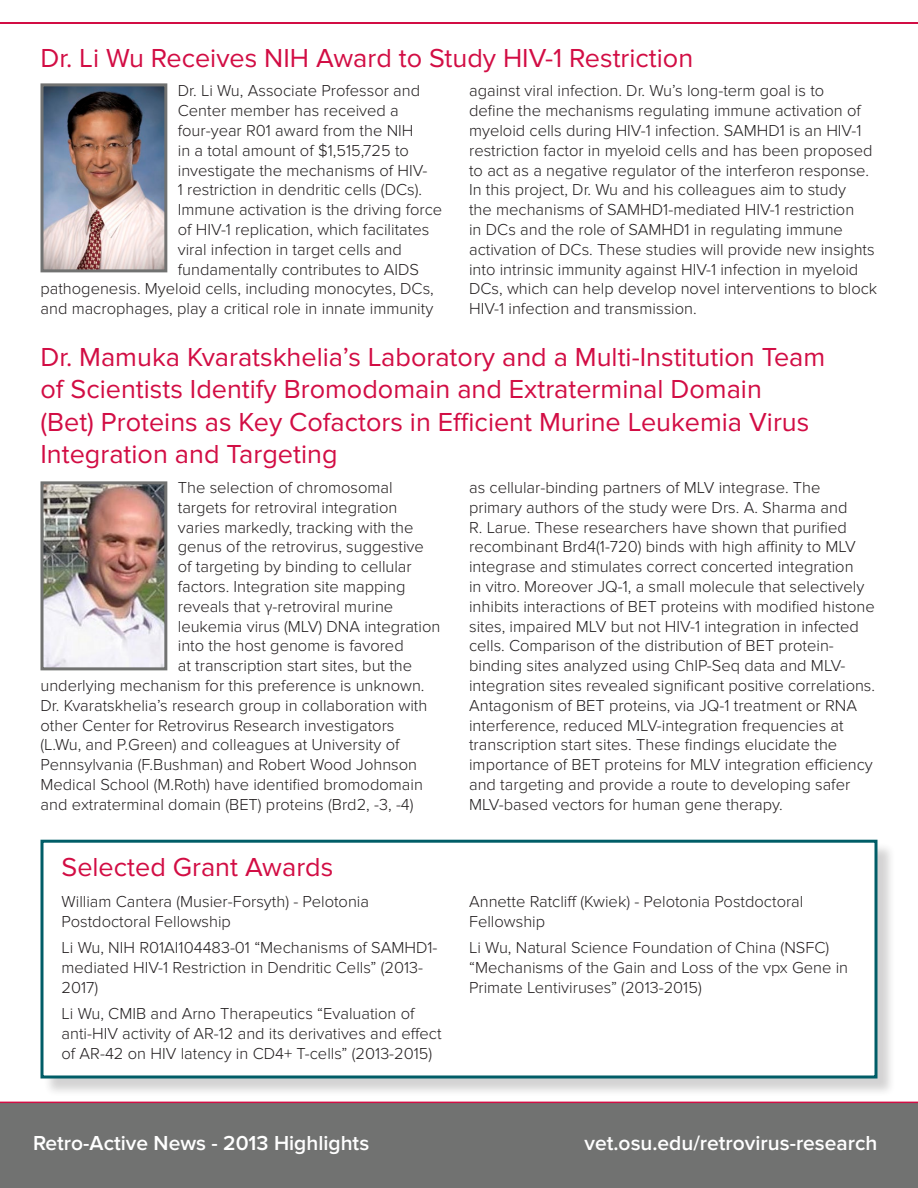
<style>
.page{position:relative;width:918px;height:1188px;background:#fff}
.page>*{position:absolute;margin:0;border:0;box-sizing:border-box;transform-origin:0 0}
.t1{font:27px/32.4px "Proxima Nova";color:#d20d44}
.t2{font:600 21px "Proxima Nova";color:#fff}
.t3{font:300 16.5px/19.8px "Proxima Nova";color:#231f20}
</style>
<div class="page">
<div style="left:0;top:1102px;width:918px;height:86px;background:#717271"></div>
<div style="left:43px;top:842px;width:853px;height:255px;background:#231f20;opacity:.2"></div>
<div style="left:40px;top:840px;width:838px;height:238px;background:#fff;border:3px solid #005d67"></div>
<hr style="left:0;top:22px;width:918px;height:2px;background:#d20d44">
<img style="left:44px;top:87px;width:119px;height:181px">
<div style="left:40px;top:83px;width:127px;height:189px;border:3px solid #717271"></div>
<img style="left:44px;top:485px;width:119px;height:181px">
<div style="left:40px;top:481px;width:127px;height:189px;border:3px solid #717271"></div>
<p class="t1" style="left:40px;top:42px;width:654px">Dr. Li Wu Receives NIH Award to Study HIV-1 Restriction</p>
<p class="t3" style="left:178px;top:81px;width:244px">Dr. Li Wu, Associate Professor and</p>
<p class="t3" style="left:178px;top:101px;width:222px">Center member has received a</p>
<p class="t3" style="left:178px;top:121px;width:237px">four-year R01 award from the NIH</p>
<p class="t3" style="left:178px;top:141px;width:233px">in a total amount of $1,515,725 to</p>
<p class="t3" style="left:178px;top:160px;width:251px">investigate the mechanisms of HIV-</p>
<p class="t3" style="left:178px;top:180px;width:246px">1 restriction in dendritic cells (DCs).</p>
<p class="t3" style="left:178px;top:200px;width:266px">Immune activation is the driving force</p>
<p class="t3" style="left:178px;top:220px;width:253px">of HIV-1 replication, which facilitates</p>
<p class="t3" style="left:178px;top:240px;width:226px">viral infection in target cells and</p>
<p class="t3" style="left:178px;top:259px;width:243px">fundamentally contributes to AIDS</p>
<p class="t3" style="left:40px;top:279px;width:395px">pathogenesis. Myeloid cells, including monocytes, DCs,</p>
<p class="t3" style="left:40px;top:299px;width:394px">and macrophages, play a critical role in innate immunity</p>
<p class="t3" style="left:469px;top:81px;width:410px">against viral infection. Dr. Wu’s long-term goal is to<br>define the mechanisms regulating immune activation of myeloid cells during HIV-1 infection. SAMHD1 is an HIV-1 restriction factor in myeloid cells and has been proposed to act as a negative regulator of the interferon response.<br>In this project, Dr. Wu and his colleagues aim to study<br>the mechanisms of SAMHD1-mediated HIV-1 restriction<br>in DCs and the role of SAMHD1 in regulating immune activation of DCs. These studies will provide new insights into intrinsic immunity against HIV-1 infection in myeloid DCs, which can help develop novel interventions to block HIV-1 infection and transmission.</p>
<p class="t1" style="left:40px;top:341px;width:786px">Dr. Mamuka Kvaratskhelia’s Laboratory and a Multi-Institution Team of Scientists Identify Bromodomain and Extraterminal Domain<br>(Bet) Proteins as Key Cofactors in Efficient Murine Leukemia Virus Integration and Targeting</p>
<p class="t3" style="left:178px;top:478px;width:216px">The selection of chromosomal</p>
<p class="t3" style="left:178px;top:498px;width:221px">targets for retroviral integration</p>
<p class="t3" style="left:178px;top:517px;width:237px">varies markedly, tracking with the</p>
<p class="t3" style="left:178px;top:537px;width:247px">genus of the retrovirus, suggestive</p>
<p class="t3" style="left:178px;top:557px;width:235px">of targeting by binding to cellular</p>
<p class="t3" style="left:178px;top:577px;width:229px">factors. Integration site mapping</p>
<p class="t3" style="left:178px;top:597px;width:217px">reveals that γ-retroviral murine</p>
<p class="t3" style="left:178px;top:616px;width:264px">leukemia virus (MLV) DNA integration</p>
<p class="t3" style="left:178px;top:636px;width:227px">into the host genome is favored</p>
<p class="t3" style="left:178px;top:656px;width:236px">at transcription start sites, but the</p>
<p class="t3" style="left:40px;top:676px;width:386px">underlying mechanism for this preference is unknown.</p>
<p class="t3" style="left:40px;top:696px;width:388px">Dr. Kvaratskhelia’s research group in collaboration with</p>
<p class="t3" style="left:40px;top:715px;width:355px">other Center for Retrovirus Research investigators</p>
<p class="t3" style="left:40px;top:735px;width:361px">(L.Wu, and P.Green) and colleagues at University of</p>
<p class="t3" style="left:40px;top:755px;width:378px">Pennsylvania (F.Bushman) and Robert Wood Johnson</p>
<p class="t3" style="left:40px;top:775px;width:384px">Medical School (M.Roth) have identified bromodomain</p>
<p class="t3" style="left:40px;top:795px;width:375px">and extraterminal domain (BET) proteins (Brd2, -3, -4)</p>
<p class="t1" style="left:62px;top:851px;width:273px">Selected Grant Awards</p>
<p class="t3" style="left:62px;top:892px;width:309px">William Cantera (Musier-Forsyth) - Pelotonia<br>Postdoctoral Fellowship</p>
<p class="t3" style="left:62px;top:938px;width:377px">Li Wu, NIH R01AI104483-01 “Mechanisms of SAMHD1- mediated HIV-1 Restriction in Dendritic Cells” (2013-<br>2017)</p>
<p class="t3" style="left:62px;top:1004px;width:381px">Li Wu, CMIB and Arno Therapeutics “Evaluation of anti-HIV activity of AR-12 and its derivatives and effect of AR-42 on HIV latency in CD4+ T-cells” (2013-2015)</p>
<p class="t3" style="left:469px;top:478px;width:408px">as cellular-binding partners of MLV integrase. The primary authors of the study were Drs. A. Sharma and<br>R. Larue. These researchers have shown that purified recombinant Brd4(1-720) binds with high affinity to MLV integrase and stimulates correct concerted integration<br>in vitro. Moreover JQ-1, a small molecule that selectively inhibits interactions of BET proteins with modified histone sites, impaired MLV but not HIV-1 integration in infected cells. Comparison of the distribution of BET protein&shy;binding sites analyzed using ChIP-Seq data and MLV&shy;integration sites revealed significant positive correlations.<br>Antagonism of BET proteins, via JQ-1 treatment or RNA interference, reduced MLV-integration frequencies at transcription start sites. These findings elucidate the importance of BET proteins for MLV integration efficiency and targeting and provide a route to developing safer MLV-based vectors for human gene therapy.</p>
<p class="t3" style="left:469px;top:892px;width:336px">Annette Ratcliff (Kwiek) - Pelotonia Postdoctoral<br>Fellowship</p>
<p class="t3" style="left:469px;top:938px;width:381px">Li Wu, Natural Science Foundation of China (NSFC) “Mechanisms of the Gain and Loss of the vpx Gene in<br>Primate Lentiviruses” (2013-2015)</p>
<p class="t2" style="left:33px;top:1131px;width:338px">Retro-Active News - 2013 Highlights</p>
<p class="t2" style="left:585px;top:1131px;width:294px">vet.osu.edu/retrovirus-research</p>
</div>
